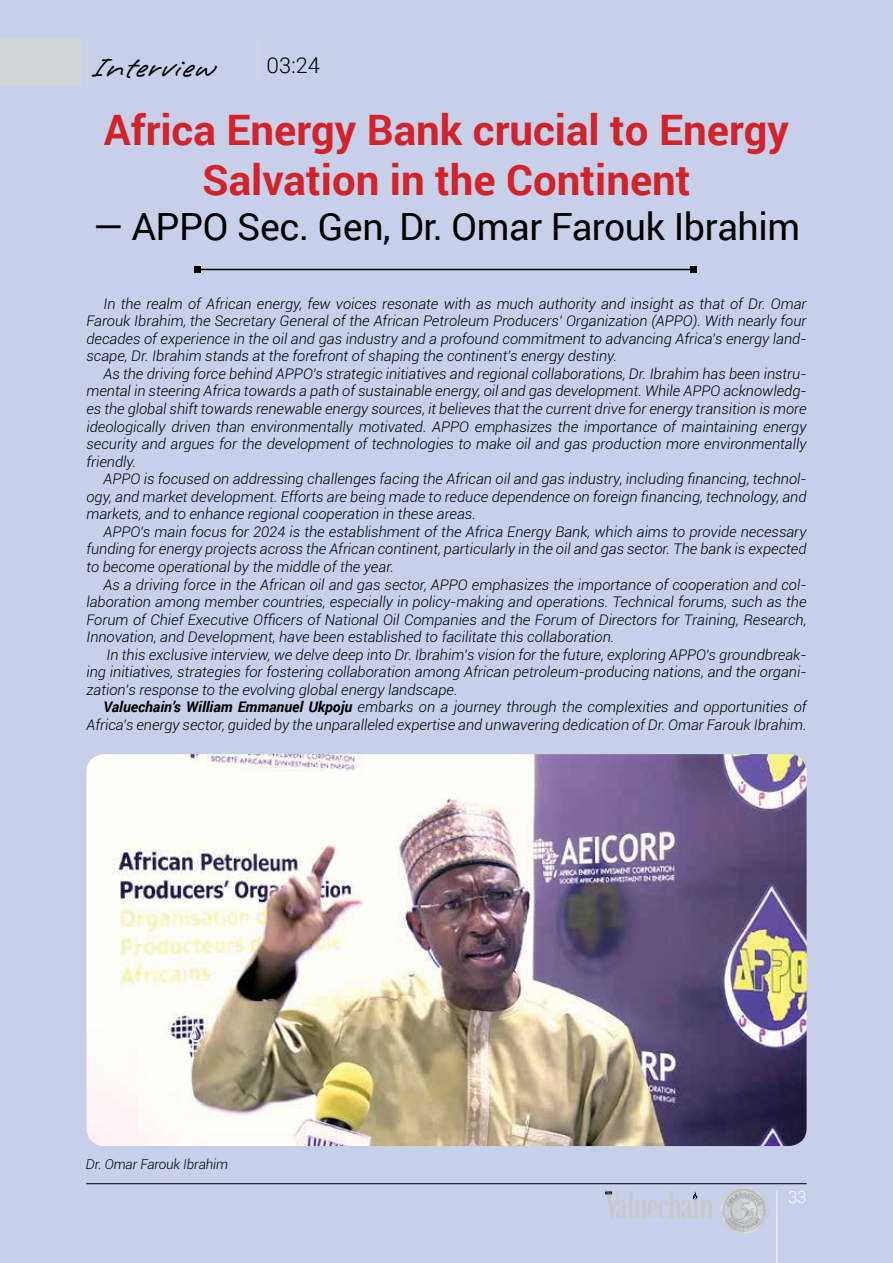
<style>
.page{position:relative;width:893px;height:1263px;background:#c7cfe9}
.page>*{position:absolute;margin:0;border:0;box-sizing:border-box;transform-origin:0 0}
.t1{font:700 42px/50.4px "Roboto";color:#d2232a;text-align:center}
.t2{font:37.5px "Roboto";letter-spacing:-.01em;color:#000}
.t3{font:28.5px "Jot Medium HMK";color:#000}
.t4{font:300 21.75px "Roboto";color:#000}
.t5{font:300 16.8px "Roboto";color:#fff}
.t6{font:italic 300 14.7px/17.5px "Roboto";color:#000;text-align:justify}
.t7{font:italic 300 13.5px "Roboto";letter-spacing:-.01em;color:#000}
.s1{font-weight:700}
</style>
<div class="page">
<hr style="left:197px;top:269px;width:497px;height:1px;background:#000">
<svg style="left:194px;top:266px;width:6px;height:6px"></svg>
<svg style="left:691px;top:266px;width:6px;height:6px"></svg>
<hr style="left:86px;top:37px;width:2px;height:49px;background:#d1d3d4">
<hr style="left:256px;top:37px;width:2px;height:49px;background:#d1d3d4">
<svg style="left:329px;top:54px;width:1px;height:22px"></svg>
<div style="left:0;top:38px;width:81px;height:48px;background:#d1d3d4"></div>
<img style="left:86px;top:754px;width:721px;height:392px">
<hr style="left:776px;top:1191px;width:1px;height:72px;background:#fff">
<hr style="left:86px;top:1183px;width:721px;height:1px;background:#000">
<svg style="left:605px;top:1191px;width:108px;height:27px"></svg>
<img style="left:720px;top:1186px;width:48px;height:48px">
<h3 class="t3" style="left:93px;top:50px;width:126px">Interview</h3>
<h3 class="t4" style="left:267px;top:50px;width:55px">03:24</h3>
<h1 class="t1" style="left:104px;top:103px;width:687px">Africa Energy Bank crucial to Energy<br>Salvation in the Continent</h1>
<h2 class="t2" style="left:93px;top:200px;width:709px">— APPO Sec. Gen, Dr. Omar Farouk Ibrahim</h2>
<p class="t6" style="left:86px;top:294px;width:722px;text-indent:17px">In the realm of African energy, few voices resonate with as much authority and insight as that of Dr. Omar Farouk Ibrahim, the Secretary General of the African Petroleum Producers’ Organization (APPO). With nearly four decades of experience in the oil and gas industry and a profound commitment to advancing Africa's energy land&shy;scape, Dr. Ibrahim stands at the forefront of shaping the continent's energy destiny.</p>
<p class="t6" style="left:86px;top:364px;width:722px;text-indent:17px">As the driving force behind APPO's strategic initiatives and regional collaborations, Dr. Ibrahim has been instru&shy;mental in steering Africa towards a path of sustainable energy, oil and gas development. While APPO acknowledg&shy;es the global shift towards renewable energy sources, it believes that the current drive for energy transition is more ideologically driven than environmentally motivated. APPO emphasizes the importance of maintaining energy security and argues for the development of technologies to make oil and gas production more environmentally friendly.</p>
<p class="t6" style="left:86px;top:470px;width:722px;text-indent:17px">APPO is focused on addressing challenges facing the African oil and gas industry, including financing, technol&shy;ogy, and market development. Efforts are being made to reduce dependence on foreign financing, technology, and markets, and to enhance regional cooperation in these areas.</p>
<p class="t6" style="left:86px;top:522px;width:722px;text-indent:17px">APPO's main focus for 2024 is the establishment of the Africa Energy Bank, which aims to provide necessary funding for energy projects across the African continent, particularly in the oil and gas sector. The bank is expected to become operational by the middle of the year.</p>
<p class="t6" style="left:86px;top:575px;width:722px;text-indent:17px">As a driving force in the African oil and gas sector, APPO emphasizes the importance of cooperation and col&shy;laboration among member countries, especially in policy-making and operations. Technical forums, such as the Forum of Chief Executive Officers of National Oil Companies and the Forum of Directors for Training, Research, Innovation, and Development, have been established to facilitate this collaboration.</p>
<p class="t6" style="left:86px;top:645px;width:722px;text-indent:20px">In this exclusive interview, we delve deep into Dr. Ibrahim's vision for the future, exploring APPO's groundbreak&shy;ing initiatives, strategies for fostering collaboration among African petroleum-producing nations, and the organi&shy;zation's response to the evolving global energy landscape.</p>
<p class="t6" style="left:86px;top:698px;width:722px;text-align:right"><span class="s1">Valuechain’s William Emmanuel Ukpoju</span> embarks on a journey through the complexities and opportunities of<br>Africa's energy sector, guided by the unparalleled expertise and unwavering dedication of Dr. Omar Farouk Ibrahim.</p>
<p class="t7" style="left:86px;top:1154px;width:144px">Dr. Omar Farouk Ibrahim</p>
<p class="t5" style="left:788px;top:1186px;width:20px">33</p>
</div>
